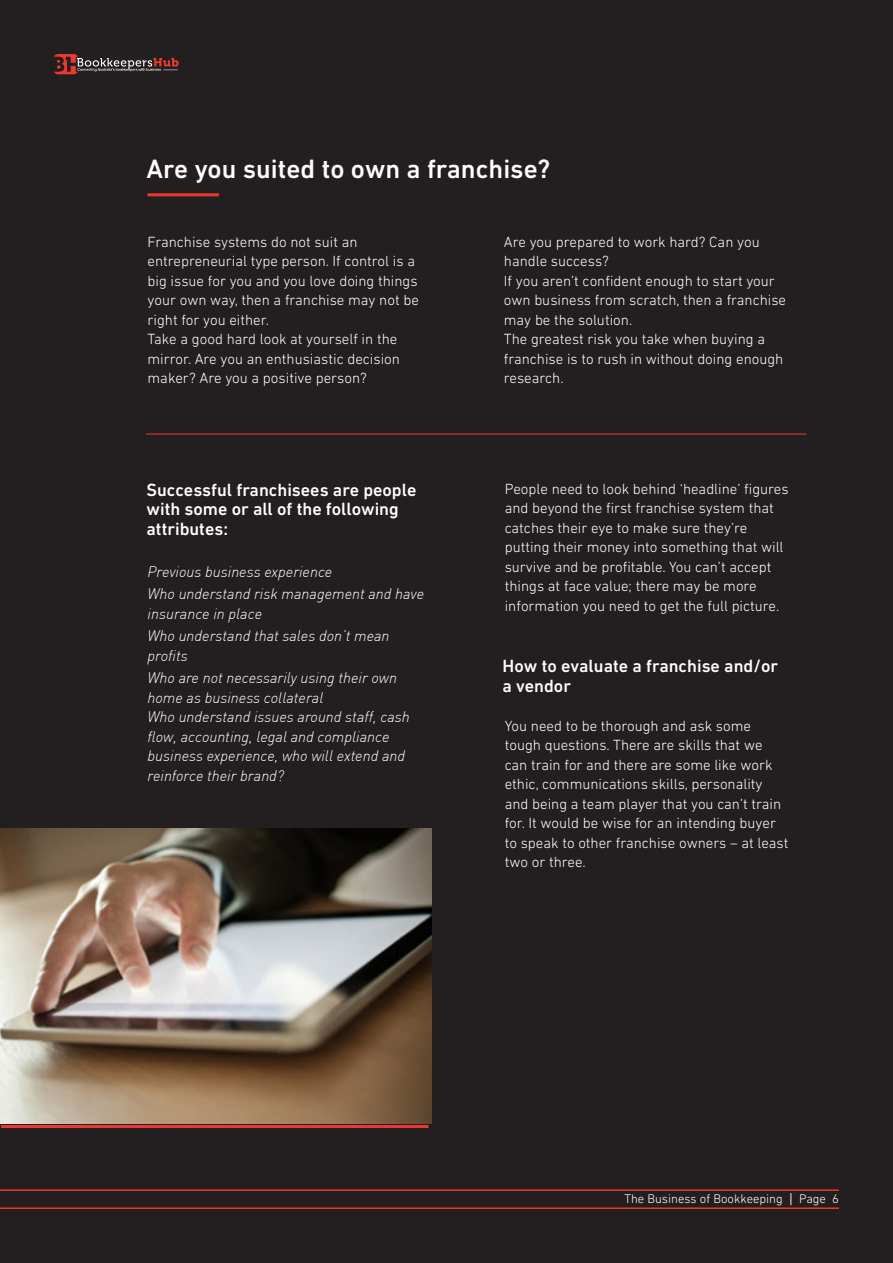
<style>
.page{position:relative;width:893px;height:1263px;background:#231f20}
.page>*{position:absolute;margin:0;border:0;box-sizing:border-box;transform-origin:0 0}
.t1{font:500 27px "DIN Next LT Pro";color:#fff}
.t2{font:500 18px/19.5px "DIN Next LT Pro";color:#fff}
.t3{font:300 15px/19.5px "DIN Next LT Pro";color:#fff}
.t4{font:italic 300 15px/19.5px "DIN";color:#fff}
.t5{font:300 12.75px "DIN Next LT Pro";color:#fff}
.s1{font-family:"Lato";font-weight:400}
</style>
<div class="page">
<hr style="left:0;top:1189px;width:839px;height:2px;background:#ed382e">
<hr style="left:0;top:1207px;width:839px;height:2px;background:#ed382e">
<svg style="left:54px;top:54px;width:125px;height:20px"></svg>
<hr style="left:148px;top:193px;width:71px;height:3px;background:#ed382e">
<img style="left:0;top:828px;width:432px;height:295px">
<hr style="left:1px;top:1125px;width:427px;height:3px;background:#ed382e">
<hr style="left:146px;top:434px;width:660px;height:1px;background:#ed382e">
<p class="t1" style="left:146px;top:154px;width:405px">Are you suited to own a franchise?</p>
<p class="t3" style="left:148px;top:232px;width:273px">Franchise systems do not suit an entrepreneurial type person. If control is a big issue for you and you love doing things your own way, then a franchise may not be right for you either.</p>
<p class="t3" style="left:148px;top:329px;width:254px">Take a good hard look at yourself in the mirror. Are you an enthusiastic decision maker? Are you a positive person?</p>
<p class="t3" style="left:504px;top:232px;width:257px">Are you prepared to work hard? Can you handle success?</p>
<p class="t3" style="left:504px;top:271px;width:284px">If you aren’t confident enough to start your own business from scratch, then a franchise may be the solution.</p>
<p class="t3" style="left:504px;top:329px;width:281px">The greatest risk you take when buying a franchise is to rush in without doing enough research.</p>
<p class="t3" style="left:505px;top:479px;width:285px">People need to look behind ‘headline’ figures and beyond the first franchise system that catches their eye to make sure they’re putting their money into something that will survive and be profitable. You can’t accept things at face value; there may be more information you need to get the full picture.</p>
<p class="t2" style="left:146px;top:480px;width:271px">Successful franchisees are people with some or all of the following attributes:</p>
<p class="t4" style="left:148px;top:561px;width:186px">Previous business experience</p>
<p class="t4" style="left:148px;top:584px;width:278px">Who understand risk management and have insurance in place</p>
<p class="t4" style="left:148px;top:626px;width:244px">Who understand that sales don’t mean profits</p>
<p class="t4" style="left:148px;top:668px;width:251px">Who are not necessarily using their own home as business collateral</p>
<p class="t4" style="left:148px;top:707px;width:264px">Who understand issues around staff, cash flow, accounting, legal and compliance business experience, who will extend and reinforce their brand?</p>
<p class="t3" style="left:505px;top:716px;width:285px">You need to be thorough and ask some tough questions. There are skills that we can train for and there are some like work ethic, communications skills, personality and being a team player that you can’t train for. It would be wise for an intending buyer to speak to other franchise owners – at least two or three.</p>
<p class="t2" style="left:503px;top:656px;width:277px">How to evaluate a franchise and/or a vendor</p>
<p class="t5" style="left:624px;top:1191px;width:216px">The Business of Bookkeeping <span class="s1">|</span> Page 6</p>
</div>
